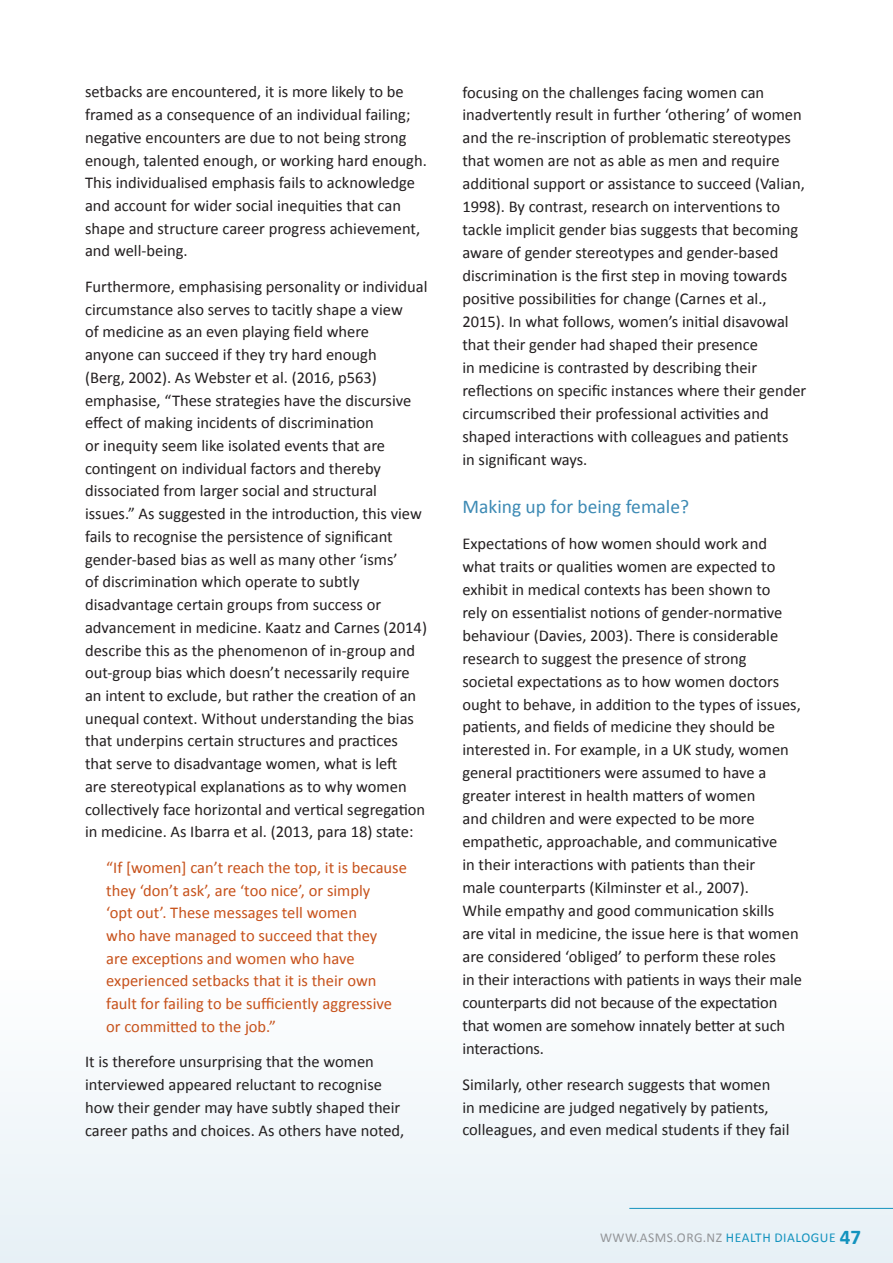
<style>
.page{position:relative;width:893px;height:1263px;background:#fff}
.page>*{position:absolute;margin:0;border:0;box-sizing:border-box;transform-origin:0 0}
.Sub_sub_heading{font:19.5px "Calibri";color:#3d8ab4}
.Body_Copy{font:16.5px/22.6px "Calibri";color:#231f20}
.Body_Copy_Tight{font:16.5px/23px "Calibri";color:#231f20}
.Inset_Quote{font:16.5px/22.6px "Calibri";color:#c7521b}
.t1{font:13.5px "Calibri";letter-spacing:.04em;color:#939598}
.s1{color:#1393be}
.s2{font-weight:700;font-size:21px;color:#1393be}
</style>
<div class="page">
<div style="left:0;top:970px;width:893px;height:293px;background:#f2f7fa"></div>
<hr style="left:629px;top:1208px;width:264px;height:1px;background:#1393be">
<p class="Body_Copy" style="left:85px;top:81px;width:343px">setbacks are encountered, it is more likely to be framed as a consequence of an individual failing; negative encounters are due to not being strong enough, talented enough, or working hard enough.<br>This individualised emphasis fails to acknowledge and account for wider social inequities that can shape and structure career progress achievement, and well-being.</p>
<p class="Body_Copy" style="left:85px;top:275px;width:344px">Furthermore, emphasising personality or individual circumstance also serves to tacitly shape a view<br>of medicine as an even playing field where<br>anyone can succeed if they try hard enough<br>(Berg, 2002). As Webster et al. (2016, p563) emphasise, “These strategies have the discursive effect of making incidents of discrimination<br>or inequity seem like isolated events that are contingent on individual factors and thereby dissociated from larger social and structural issues.” As suggested in the introduction, this view fails to recognise the persistence of significant gender-based bias as well as many other ‘isms’<br>of discrimination which operate to subtly disadvantage certain groups from success or advancement in medicine. Kaatz and Carnes (2014) describe this as the phenomenon of in-group and out-group bias which doesn’t necessarily require an intent to exclude, but rather the creation of an unequal context. Without understanding the bias that underpins certain structures and practices that serve to disadvantage women, what is left<br>are stereotypical explanations as to why women collectively face horizontal and vertical segregation in medicine. As Ibarra et al. (2013, para 18) state:</p>
<p class="Inset_Quote" style="left:106px;top:856px;width:302px">“If [women] can’t reach the top, it is because they ‘don’t ask’, are ‘too nice’, or simply<br>‘opt out’. These messages tell women<br>who have managed to succeed that they<br>are exceptions and women who have experienced setbacks that it is their own fault for failing to be sufficiently aggressive or committed to the job.”</p>
<p class="Body_Copy" style="left:85px;top:1050px;width:321px">It is therefore unsurprising that the women interviewed appeared reluctant to recognise how their gender may have subtly shaped their career paths and choices. As others have noted,</p>
<p class="Body_Copy" style="left:462px;top:81px;width:345px">focusing on the challenges facing women can inadvertently result in further ‘othering’ of women and the re-inscription of problematic stereotypes that women are not as able as men and require additional support or assistance to succeed (Valian, 1998). By contrast, research on interventions to tackle implicit gender bias suggests that becoming aware of gender stereotypes and gender-based discrimination is the first step in moving towards positive possibilities for change (Carnes et al., 2015). In what follows, women’s initial disavowal that their gender had shaped their presence<br>in medicine is contrasted by describing their reflections on specific instances where their gender circumscribed their professional activities and shaped interactions with colleagues and patients<br>in significant ways.</p>
<p class="Sub_sub_heading" style="left:462px;top:494px;width:228px">Making up for being female?</p>
<p class="Body_Copy_Tight" style="left:462px;top:532px;width:341px">Expectations of how women should work and what traits or qualities women are expected to exhibit in medical contexts has been shown to<br>rely on essentialist notions of gender-normative behaviour (Davies, 2003). There is considerable research to suggest the presence of strong<br>societal expectations as to how women doctors ought to behave, in addition to the types of issues, patients, and fields of medicine they should be interested in. For example, in a UK study, women general practitioners were assumed to have a greater interest in health matters of women<br>and children and were expected to be more empathetic, approachable, and communicative<br>in their interactions with patients than their<br>male counterparts (Kilminster et al., 2007).<br>While empathy and good communication skills<br>are vital in medicine, the issue here is that women are considered ‘obliged’ to perform these roles<br>in their interactions with patients in ways their male counterparts did not because of the expectation that women are somehow innately better at such interactions.</p>
<p class="Body_Copy" style="left:462px;top:1073px;width:329px">Similarly, other research suggests that women<br>in medicine are judged negatively by patients, colleagues, and even medical students if they fail</p>
<p class="t1" style="left:600px;top:1229px;width:262px">WWW.ASMS.ORG.NZ <span class="s1">HEALTH DIALOGUE</span> <span class="s2">47</span></p>
</div>
